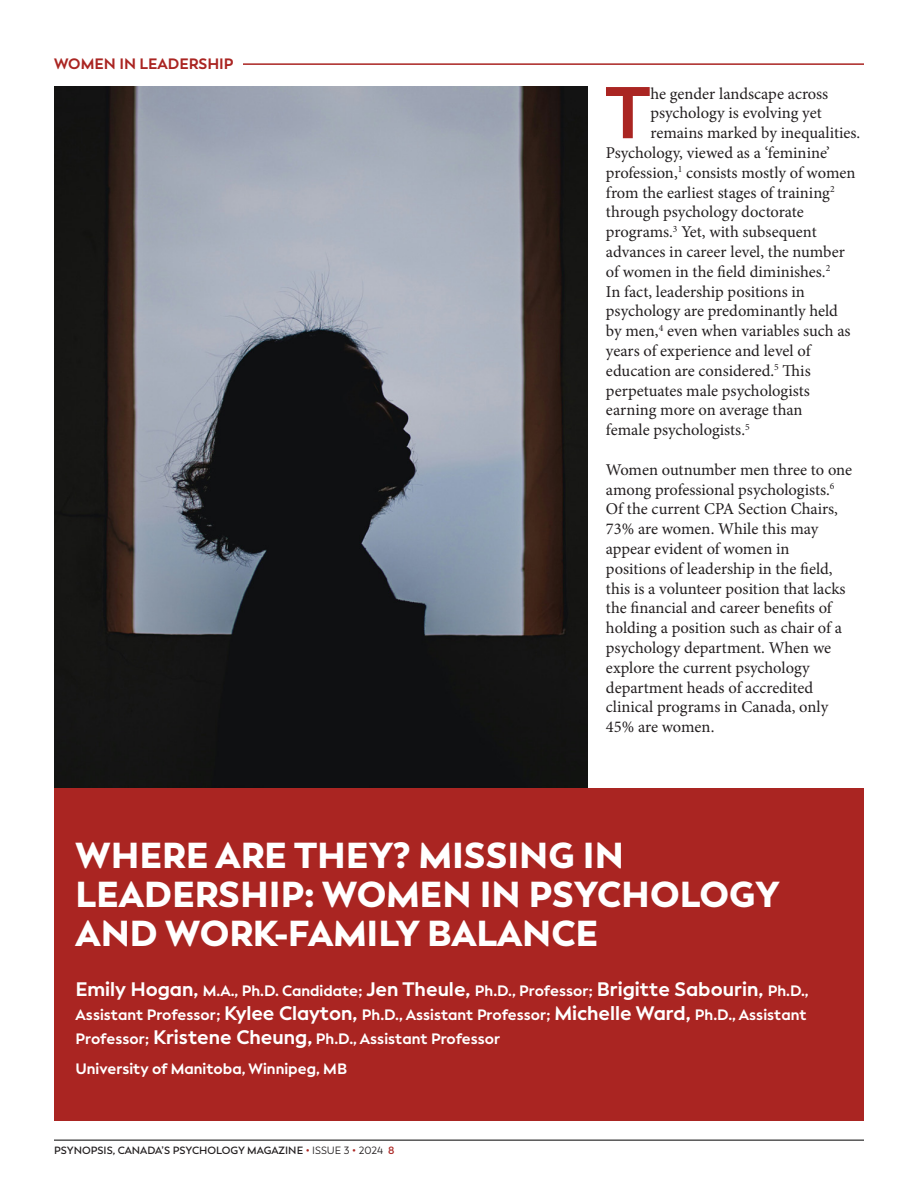
<style>
.page{position:relative;width:918px;height:1188px;background:#fff}
.page>*{position:absolute;margin:0;border:0;box-sizing:border-box;transform-origin:0 0}
.Drop_Cap{font:700 72.9px "Facundo";color:#aa2522}
.H2_Span_2_Column{font:900 36px/39px "Facundo";color:#fff}
.Drop_Cap-2{font:16.5px/19.8px "Minion Pro";color:#231f20}
.Article_Author{font:700 15px/24px "Facundo";color:#fff}
.t1{font:700 15px "Facundo";color:#aa2522}
.t2{font:600 10.5px "Facundo";color:#231f20}
.s1{font-size:19.5px}
.s2{color:#aa2522}
.s3{font-weight:400}
</style>
<div class="page">
<hr style="left:243px;top:63px;width:621px;height:2px;background:#aa2522">
<hr style="left:54px;top:1140px;width:810px;height:1px;background:#000">
<img style="left:54px;top:87px;width:534px;height:701px">
<div style="left:54px;top:788px;width:810px;height:333px;background:#aa2522"></div>
<p class="t1" style="left:54px;top:54px;width:181px">WOMEN IN LEADERSHIP</p>
<p class="Drop_Cap" style="left:605px;top:67px;width:47px">T</p>
<p class="Drop_Cap-2" style="left:650px;top:84px;width:179px">he gender landscape across</p>
<p class="Drop_Cap-2" style="left:650px;top:103px;width:173px">psychology is evolving yet</p>
<p class="Drop_Cap-2" style="left:650px;top:123px;width:211px">remains marked by inequalities.</p>
<p class="Drop_Cap-2" style="left:606px;top:143px;width:225px">Psychology, viewed as a ‘feminine’</p>
<p class="Drop_Cap-2" style="left:606px;top:163px;width:251px">profession,<sup>1</sup> consists mostly of women</p>
<p class="Drop_Cap-2" style="left:606px;top:183px;width:230px">from the earliest stages of training<sup>2</sup></p>
<p class="Drop_Cap-2" style="left:606px;top:202px;width:199px">through psychology doctorate</p>
<p class="Drop_Cap-2" style="left:606px;top:222px;width:212px">programs.<sup>3</sup> Yet, with subsequent</p>
<p class="Drop_Cap-2" style="left:606px;top:242px;width:240px">advances in career level, the number</p>
<p class="Drop_Cap-2" style="left:606px;top:262px;width:226px">of women in the field diminishes.<sup>2</sup></p>
<p class="Drop_Cap-2" style="left:606px;top:282px;width:200px">In fact, leadership positions in</p>
<p class="Drop_Cap-2" style="left:606px;top:301px;width:234px">psychology are predominantly held</p>
<p class="Drop_Cap-2" style="left:606px;top:321px;width:246px">by men,<sup>4</sup> even when variables such as</p>
<p class="Drop_Cap-2" style="left:606px;top:341px;width:206px">years of experience and level of</p>
<p class="Drop_Cap-2" style="left:606px;top:361px;width:206px">education are considered.<sup>5</sup> This</p>
<p class="Drop_Cap-2" style="left:606px;top:381px;width:205px">perpetuates male psychologists</p>
<p class="Drop_Cap-2" style="left:606px;top:400px;width:198px">earning more on average than</p>
<p class="Drop_Cap-2" style="left:606px;top:420px;width:145px">female psychologists.<sup>5</sup></p>
<p class="Drop_Cap-2" style="left:606px;top:460px;width:248px">Women outnumber men three to one among professional psychologists.<sup>6<br></sup>Of the current CPA Section Chairs,<br>73% are women. While this may appear evident of women in positions of leadership in the field, this is a volunteer position that lacks the financial and career benefits of holding a position such as chair of a psychology department. When we explore the current psychology department heads of accredited clinical programs in Canada, only<br>45% are women.</p>
<p class="H2_Span_2_Column" style="left:76px;top:836px;width:706px">WHERE ARE THEY? MISSING IN<br>LEADERSHIP: WOMEN IN PSYCHOLOGY<br>AND WORK-FAMILY BALANCE</p>
<p class="Article_Author" style="left:76px;top:979px;width:735px"><span class="s1">Emily Hogan,</span> M.A., Ph.D. Candidate; <span class="s1">Jen Theule,</span> Ph.D., Professor; <span class="s1">Brigitte Sabourin,</span> Ph.D.,<br>Assistant Professor; <span class="s1">Kylee Clayton,</span> Ph.D., Assistant Professor; <span class="s1">Michelle Ward,</span> Ph.D., Assistant<br>Professor; <span class="s1">Kristene Cheung,</span> Ph.D., Assistant Professor</p>
<p class="Article_Author" style="left:76px;top:1057px;width:273px">University of Manitoba, Winnipeg, MB</p>
<p class="t2" style="left:54px;top:1144px;width:342px">PSYNOPSIS, CANADA’S PSYCHOLOGY MAGAZINE <span class="s2">•</span> <span class="s3">ISSUE 3</span> <span class="s2">•</span> <span class="s3">2024</span> <span class="s2">8</span></p>
</div>
